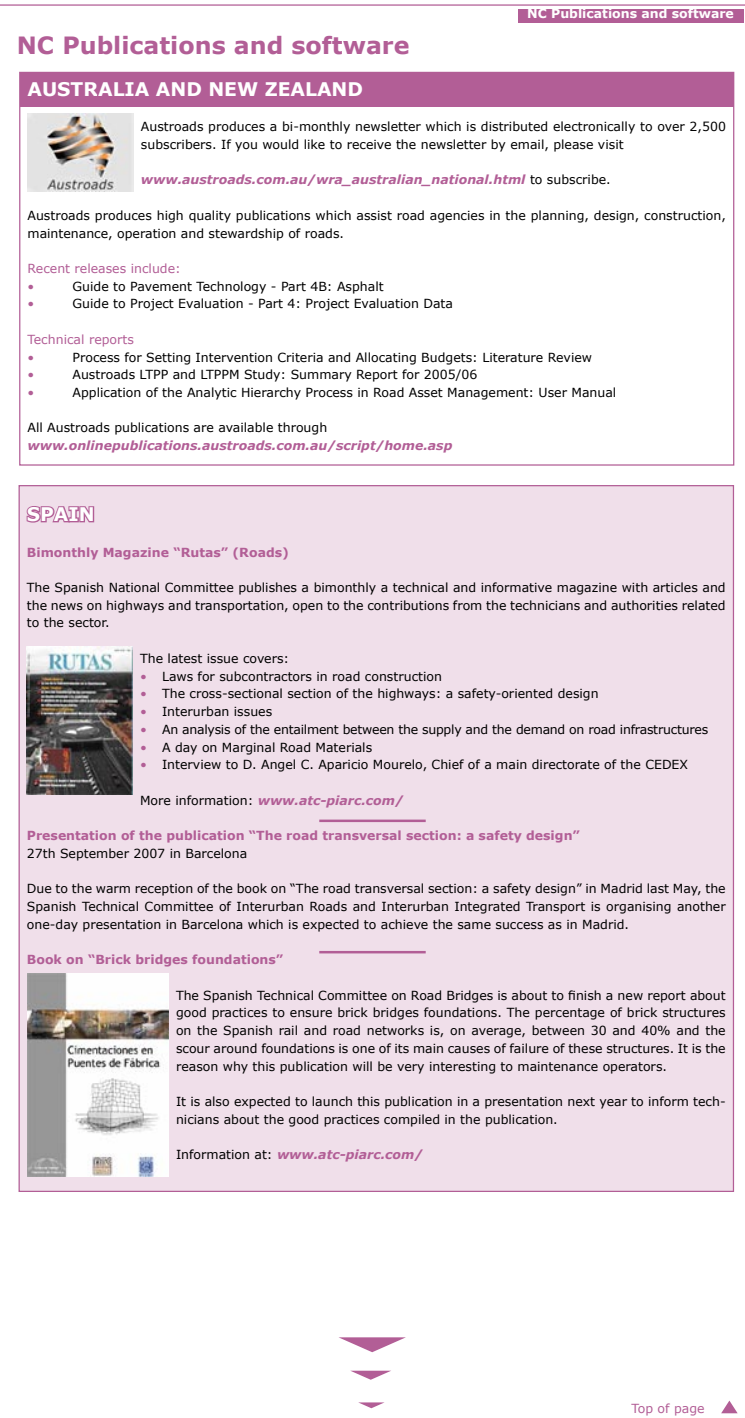
<style>
.page{position:relative;width:745px;height:1418px;background:#fff}
.page>*{position:absolute;margin:0;border:0;box-sizing:border-box;transform-origin:0 0}
.liens{font:700 23.75px "Verdana";color:#b25e96}
.Texte_courant{font:700 18.75px "Verdana";color:#fff}
.Texte_courant-2{font:12.5px/17.8px "Verdana";color:#000}
.Texte_courant-3{font:italic 700 12.5px "Verdana";color:#b25e96}
.Texte_courant-4{font:700 12.5px "Verdana";color:#b25e96}
.Texte_courant-5{font:12.5px "Verdana";letter-spacing:-.02em;color:#000}
.Texte_courant-6{font:12.5px "Verdana";color:#b25e96}
.NC_News__Events_and_Activities{font:700 12.5px "Verdana";color:#fff}
.NC_News__Events_and_Activities-2{font:12.5px "Verdana";color:#b25e96}
.s1{font-weight:400;font-style:normal;color:#000}
.s2{color:#b25e96}
</style>
<div class="page">
<svg style="left:721px;top:1400px;width:16px;height:13px"></svg>
<div style="left:517px;top:9px;width:225px;height:13px;background:#b25e96"></div>
<hr style="left:0;top:4px;width:744px;height:2px;background:#b25e96">
<div style="left:20px;top:72px;width:713px;height:34px;background:#b25e96"></div>
<div style="left:19px;top:485px;width:714px;height:706px;background:#f0dfea"></div>
<svg style="left:26px;top:506px;width:69px;height:17px"></svg>
<svg style="left:339px;top:1337px;width:66px;height:15px"></svg>
<svg style="left:350px;top:1370px;width:41px;height:9px"></svg>
<svg style="left:358px;top:1402px;width:26px;height:6px"></svg>
<img style="left:27px;top:114px;width:107px;height:77px">
<img style="left:27px;top:647px;width:106px;height:147px">
<hr style="left:319px;top:819px;width:106px;height:3px;background:#b25e96">
<hr style="left:319px;top:950px;width:106px;height:3px;background:#b25e96">
<img style="left:27px;top:973px;width:142px;height:203px">
<p class="liens" style="left:17px;top:30px;width:394px">NC Publications and software</p>
<p class="Texte_courant" style="left:27px;top:77px;width:337px">AUSTRALIA AND NEW ZEALAND</p>
<p class="NC_News__Events_and_Activities" style="left:527px;top:6px;width:208px">NC Publications and software</p>
<p class="Texte_courant-2" style="left:141px;top:117px;width:586px">Austroads produces a bi-monthly newsletter which is distributed electronically to over 2,500 subscribers. If you would like to receive the newsletter by email, please visit</p>
<p class="Texte_courant-3" style="left:141px;top:172px;width:471px">www.austroads.com.au/wra_australian_national.html <span class="s1">to subscribe.</span></p>
<p class="Texte_courant-2" style="left:27px;top:206px;width:699px">Austroads produces high quality publications which assist road agencies in the planning, design, construction, maintenance, operation and stewardship of roads.</p>
<p class="Texte_courant-6" style="left:27px;top:260px;width:155px">Recent releases include:</p>
<p class="Texte_courant-6" style="left:27px;top:278px;width:8px">•</p>
<p class="Texte_courant-2" style="left:72px;top:277px;width:312px">Guide to Pavement Technology - Part 4B: Asphalt</p>
<p class="Texte_courant-6" style="left:27px;top:296px;width:8px">•</p>
<p class="Texte_courant-2" style="left:72px;top:294px;width:382px">Guide to Project Evaluation - Part 4: Project Evaluation Data</p>
<p class="Texte_courant-6" style="left:27px;top:331px;width:108px">Technical reports</p>
<p class="Texte_courant-6" style="left:27px;top:349px;width:8px">•</p>
<p class="Texte_courant-2" style="left:72px;top:348px;width:520px">Process for Setting Intervention Criteria and Allocating Budgets: Literature Review</p>
<p class="Texte_courant-6" style="left:27px;top:367px;width:8px">•</p>
<p class="Texte_courant-2" style="left:72px;top:365px;width:406px">Austroads LTPP and LTPPM Study: Summary Report for 2005/06</p>
<p class="Texte_courant-6" style="left:27px;top:384px;width:8px">•</p>
<p class="Texte_courant-2" style="left:72px;top:383px;width:545px">Application of the Analytic Hierarchy Process in Road Asset Management: User Manual</p>
<p class="Texte_courant-2" style="left:27px;top:418px;width:301px">All Austroads publications are available through</p>
<p class="Texte_courant-3" style="left:27px;top:438px;width:426px">www.onlinepublications.austroads.com.au/script/home.asp</p>
<p class="Texte_courant" style="left:27px;top:502px;width:69px">SPAIN</p>
<p class="Texte_courant-4" style="left:27px;top:544px;width:263px">Bimonthly Magazine “Rutas” (Roads)</p>
<p class="Texte_courant-2" style="left:27px;top:578px;width:699px;text-align:justify">The Spanish National Committee publishes a bimonthly a technical and informative magazine with articles and the news on highways and transportation, open to the contributions from the technicians and authorities related to the sector.</p>
<p class="Texte_courant-2" style="left:140px;top:649px;width:151px">The latest issue covers:</p>
<p class="Texte_courant-2" style="left:140px;top:666px;width:303px"><span class="s2">•</span> Laws for subcontractors in road construction</p>
<p class="Texte_courant-2" style="left:140px;top:684px;width:460px"><span class="s2">•</span> The cross-sectional section of the highways: a safety-oriented design</p>
<p class="Texte_courant-2" style="left:140px;top:702px;width:134px"><span class="s2">•</span> Interurban issues</p>
<p class="Texte_courant-5" style="left:140px;top:721px;width:569px"><span class="s2">•</span> An analysis of the entailment between the supply and the demand on road infrastructures</p>
<p class="Texte_courant-2" style="left:140px;top:737px;width:233px"><span class="s2">•</span> A day on Marginal Road Materials</p>
<p class="Texte_courant-2" style="left:140px;top:755px;width:549px"><span class="s2">•</span> Interview to D. Angel C. Aparicio Mourelo, Chief of a main directorate of the CEDEX</p>
<p class="Texte_courant-3" style="left:140px;top:792px;width:265px"><span class="s1">More information:</span> www.atc-piarc.com/</p>
<p class="Texte_courant-4" style="left:27px;top:827px;width:554px">Presentation of the publication “The road transversal section: a safety design”</p>
<p class="Texte_courant-2" style="left:27px;top:844px;width:222px">27th September 2007 in Barcelona</p>
<p class="Texte_courant-2" style="left:27px;top:879px;width:700px;text-align:justify">Due to the warm reception of the book on “The road transversal section: a safety design” in Madrid last May, the Spanish Technical Committee of Interurban Roads and Interurban Integrated Transport is organising another one-day presentation in Barcelona which is expected to achieve the same success as in Madrid.</p>
<p class="Texte_courant-4" style="left:27px;top:951px;width:258px">Book on “Brick bridges foundations”</p>
<p class="Texte_courant-2" style="left:176px;top:985px;width:551px;text-align:justify">The Spanish Technical Committee on Road Bridges is about to finish a new report about good practices to ensure brick bridges foundations. The percentage of brick structures on the Spanish rail and road networks is, on average, between 30 and 40% and the scour around foundations is one of its main causes of failure of these structures. It is the reason why this publication will be very interesting to maintenance operators.</p>
<p class="Texte_courant-2" style="left:176px;top:1092px;width:551px">It is also expected to launch this publication in a presentation next year to inform tech&shy;nicians about the good practices compiled in the publication.</p>
<p class="Texte_courant-3" style="left:176px;top:1146px;width:248px"><span class="s1">Information at:</span> www.atc-piarc.com/</p>
<p class="NC_News__Events_and_Activities-2" style="left:631px;top:1399px;width:75px">Top of page</p>
</div>
